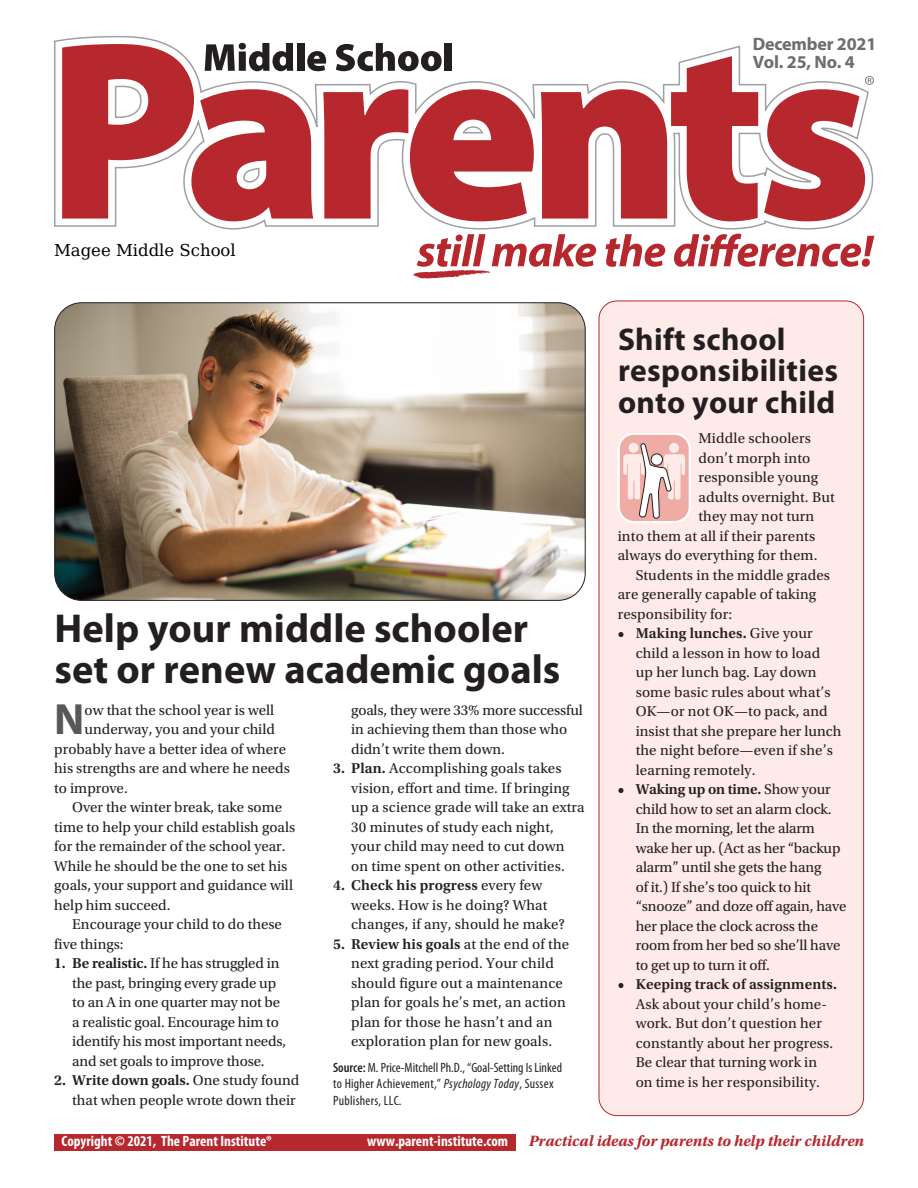
<style>
.page{position:relative;width:918px;height:1188px;background:#fff}
.page>*{position:absolute;margin:0;border:0;box-sizing:border-box;transform-origin:0 0}
.t1{font:700 43.95px "Myriad Pro";color:#57585a}
.t2{font:700 40.5px/40.5px "Myriad Pro";color:#231f20}
.t3{font:700 31.5px/31.5px "Myriad Pro";letter-spacing:.01em;color:#231f20}
.t4{font:700 18px/18px "Myriad Pro";letter-spacing:-.01em;color:#6c6d70}
.t5{font:16.5px "DejaVu Math Te X Gyre";color:#000}
.t6{font:italic 700 15.75px "Utopia Std";color:#b6282d}
.t7{font:15px/19.5px "Utopia Std";color:#231f20}
.t8{font:700 condensed 15px "Myriad Pro";color:#fff}
.t9{font:600 15px "Utopia Std";letter-spacing:.01em;color:#231f20}
.t10{font:condensed 13.5px/16.5px "Myriad Pro";letter-spacing:.02em;color:#231f20}
.s1{font-weight:600}
.s2{font-style:italic}
</style>
<div class="page">
<svg style="left:54px;top:36px;width:794px;height:194px"></svg>
<svg style="left:606px;top:234px;width:59px;height:33px"></svg>
<svg style="left:674px;top:234px;width:200px;height:33px"></svg>
<svg style="left:62px;top:43px;width:472px;height:178px"></svg>
<div style="left:445px;top:43px;width:7px;height:28px;background:#231f20"></div>
<svg style="left:413px;top:234px;width:183px;height:44px"></svg>
<svg style="left:764px;top:76px;width:110px;height:145px"></svg>
<div style="left:599px;top:301px;width:265px;height:815px;background:#feeae8;border-radius:18px"></div>
<svg style="left:617px;top:433px;width:74px;height:89px"></svg>
<div style="left:54px;top:1134px;width:462px;height:16px;background:#b6282d"></div>
<img style="left:56px;top:304px;width:528px;height:295px">
<p class="t4" style="left:753px;top:34px;width:125px">December 2021<br>Vol. 25, No. 4</p>
<p class="t5" style="left:54px;top:243px;width:183px">Magee Middle School</p>
<h2 class="t2" style="left:55px;top:607px;width:507px">Help your middle schooler set or renew academic goals</h2>
<h1 class="t1" style="left:54px;top:691px;width:32px">N</h1>
<p class="t7" style="left:85px;top:700px;width:191px">ow that the school year is well</p>
<p class="t7" style="left:85px;top:720px;width:192px">underway, you and your child</p>
<p class="t7" style="left:54px;top:739px;width:233px">probably have a better idea of where</p>
<p class="t7" style="left:54px;top:759px;width:237px">his strengths are and where he needs</p>
<p class="t7" style="left:54px;top:778px;width:75px">to improve.</p>
<p class="t7" style="left:72px;top:798px;width:211px">Over the winter break, take some</p>
<p class="t7" style="left:54px;top:817px;width:242px">time to help your child establish goals</p>
<p class="t7" style="left:54px;top:837px;width:233px">for the remainder of the school year.</p>
<p class="t7" style="left:54px;top:856px;width:235px">While he should be the one to set his</p>
<p class="t7" style="left:54px;top:876px;width:240px">goals, your support and guidance will</p>
<p class="t7" style="left:54px;top:895px;width:118px">help him succeed.</p>
<p class="t7" style="left:72px;top:915px;width:211px">Encourage your child to do these</p>
<p class="t7" style="left:54px;top:934px;width:71px">five things:</p>
<p class="t7" style="left:72px;top:954px;width:215px;text-indent:-18px"><span class="s1">1. Be realistic.</span> If he has struggled in the past, bringing every grade up to an A in one quarter may not be a realistic goal. Encourage him to identify his most important needs, and set goals to improve those.</p>
<p class="t7" style="left:54px;top:1071px;width:247px;text-align:right"><span class="s1">2. Write down goals.</span> One study found that when people wrote down their</p>
<p class="t7" style="left:351px;top:700px;width:233px">goals, they were 33% more successful in achieving them than those who didn’t write them down.</p>
<p class="t7" style="left:351px;top:759px;width:235px;text-indent:-18px"><span class="s1">3. Plan.</span> Accomplishing goals takes vision, effort and time. If bringing up a science grade will take an extra 30 minutes of study each night, your child may need to cut down on time spent on other activities.</p>
<p class="t7" style="left:351px;top:876px;width:215px;text-indent:-18px"><span class="s1">4. Check his progress</span> every few weeks. How is he doing? What changes, if any, should he make?</p>
<p class="t7" style="left:351px;top:934px;width:220px;text-indent:-18px"><span class="s1">5. Review his goals</span> at the end of the next grading period. Your child should figure out a maintenance plan for goals he’s met, an action plan for those he hasn’t and an exploration plan for new goals.</p>
<p class="t10" style="left:333px;top:1059px;width:231px"><span class="s1">Source:</span> M. Price-Mitchell Ph.D., “Goal-Setting Is Linked to Higher Achievement,” <span class="s2">Psychology Today</span>, Sussex<br>Publishers, LLC.</p>
<h3 class="t3" style="left:618px;top:322px;width:222px">Shift school responsibilities onto your child</h3>
<p class="t7" style="left:698px;top:429px;width:114px">Middle schoolers</p>
<p class="t7" style="left:698px;top:448px;width:113px">don’t morph into</p>
<p class="t7" style="left:698px;top:468px;width:121px">responsible young</p>
<p class="t7" style="left:698px;top:487px;width:138px">adults overnight. But</p>
<p class="t7" style="left:698px;top:507px;width:117px">they may not turn</p>
<p class="t7" style="left:618px;top:526px;width:199px">into them at all if their parents</p>
<p class="t7" style="left:618px;top:546px;width:201px">always do everything for them.</p>
<p class="t7" style="left:636px;top:565px;width:196px">Students in the middle grades</p>
<p class="t7" style="left:618px;top:585px;width:200px">are generally capable of taking</p>
<p class="t7" style="left:618px;top:604px;width:116px">responsibility for:</p>
<p class="t7" style="left:636px;top:624px;width:207px;text-indent:-18px"><span class="s1">• Making lunches.</span> Give your child a lesson in how to load<br>up her lunch bag. Lay down some basic rules about what’s<br>OK—or not OK—to pack, and insist that she prepare her lunch the night before—even if she’s learning remotely.</p>
<p class="t7" style="left:636px;top:780px;width:212px;text-indent:-18px"><span class="s1">• Waking up on time.</span> Show your child how to set an alarm clock.<br>In the morning, let the alarm wake her up. (Act as her “backup alarm” until she gets the hang<br>of it.) If she’s too quick to hit “snooze” and doze off again, have her place the clock across the room from her bed so she’ll have to get up to turn it off.</p>
<p class="t9" style="left:618px;top:976px;width:221px">• Keeping track of assignments.</p>
<p class="t7" style="left:636px;top:994px;width:199px">Ask about your child’s home&shy;work. But don’t question her constantly about her progress.<br>Be clear that turning work in on time is her responsibility.</p>
<p class="t8" style="left:62px;top:1132px;width:212px">Copyright © 2021, The Parent Institute®</p>
<p class="t8" style="left:367px;top:1132px;width:142px">www.parent-institute.com</p>
<p class="t6" style="left:529px;top:1132px;width:337px">Practical ideas for parents to help their children</p>
</div>
